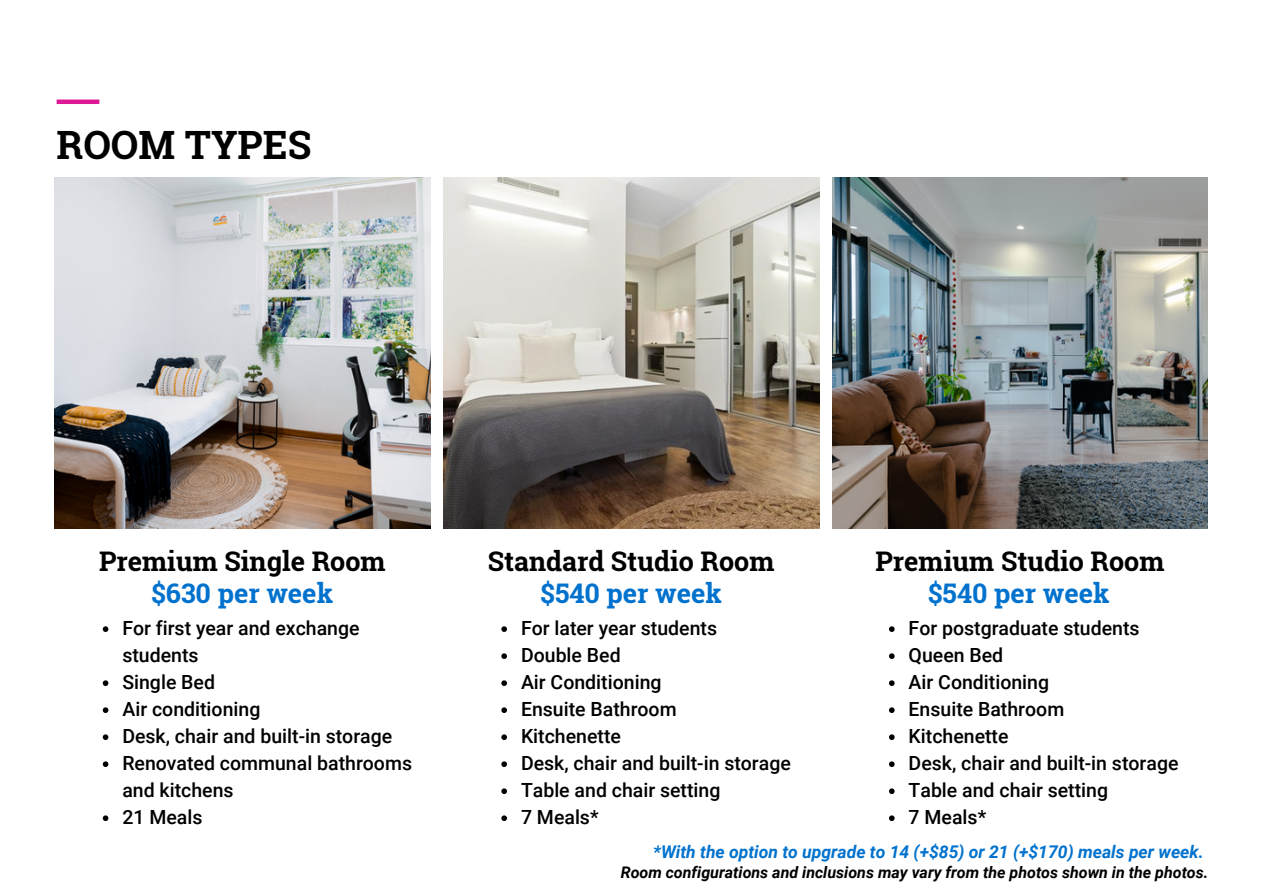
<style>
.page{position:relative;width:1263px;height:894px;background:#fff}
.page>*{position:absolute;margin:0;border:0;box-sizing:border-box;transform-origin:0 0}
.t1{font:700 39px "Roboto Slab";color:#000}
.t2{font:700 27px "Roboto Slab";color:#000}
.t3{font:700 27px "Roboto Slab";color:#0072ce}
.t4{font:500 19.5px/27px "Roboto";color:#000}
.t5{font:italic 700 17.55px "Roboto";color:#0072ce}
.t6{font:italic 700 16.05px "Roboto";color:#000}
</style>
<div class="page">
<div style="left:57px;top:99px;width:42px;height:5px;background:#df1995"></div>
<img style="left:55px;top:177px;width:375px;height:351px">
<img style="left:443px;top:177px;width:376px;height:351px">
<img style="left:832px;top:177px;width:376px;height:351px">
<svg style="left:103px;top:626px;width:5px;height:5px"></svg>
<svg style="left:103px;top:680px;width:5px;height:5px"></svg>
<svg style="left:103px;top:707px;width:5px;height:5px"></svg>
<svg style="left:103px;top:734px;width:5px;height:5px"></svg>
<svg style="left:103px;top:761px;width:5px;height:5px"></svg>
<svg style="left:103px;top:815px;width:5px;height:5px"></svg>
<svg style="left:501px;top:626px;width:6px;height:5px"></svg>
<svg style="left:501px;top:653px;width:6px;height:5px"></svg>
<svg style="left:501px;top:680px;width:6px;height:5px"></svg>
<svg style="left:501px;top:707px;width:6px;height:5px"></svg>
<svg style="left:501px;top:734px;width:6px;height:5px"></svg>
<svg style="left:501px;top:761px;width:6px;height:5px"></svg>
<svg style="left:501px;top:788px;width:6px;height:5px"></svg>
<svg style="left:501px;top:815px;width:6px;height:5px"></svg>
<svg style="left:889px;top:626px;width:6px;height:5px"></svg>
<svg style="left:889px;top:653px;width:6px;height:5px"></svg>
<svg style="left:889px;top:680px;width:6px;height:5px"></svg>
<svg style="left:889px;top:707px;width:6px;height:5px"></svg>
<svg style="left:889px;top:734px;width:6px;height:5px"></svg>
<svg style="left:889px;top:761px;width:6px;height:5px"></svg>
<svg style="left:889px;top:788px;width:6px;height:5px"></svg>
<svg style="left:889px;top:815px;width:6px;height:5px"></svg>
<p class="t1" style="left:57px;top:118px;width:256px">ROOM TYPES</p>
<p class="t2" style="left:99px;top:542px;width:288px">Premium Single Room</p>
<p class="t2" style="left:488px;top:542px;width:288px">Standard Studio Room</p>
<p class="t2" style="left:875px;top:542px;width:291px">Premium Studio Room</p>
<p class="t3" style="left:151px;top:574px;width:183px">$630 per week</p>
<p class="t4" style="left:122px;top:615px;width:239px">For first year and exchange students</p>
<p class="t4" style="left:122px;top:669px;width:94px">Single Bed</p>
<p class="t4" style="left:122px;top:696px;width:140px">Air conditioning</p>
<p class="t4" style="left:122px;top:723px;width:271px">Desk, chair and built-in storage</p>
<p class="t4" style="left:122px;top:750px;width:291px">Renovated communal bathrooms and kitchens</p>
<p class="t4" style="left:122px;top:804px;width:82px">21 Meals</p>
<p class="t3" style="left:540px;top:574px;width:183px">$540 per week</p>
<p class="t4" style="left:521px;top:615px;width:198px">For later year students</p>
<p class="t4" style="left:521px;top:642px;width:101px">Double Bed</p>
<p class="t4" style="left:521px;top:669px;width:142px">Air Conditioning</p>
<p class="t4" style="left:521px;top:696px;width:157px">Ensuite Bathroom</p>
<p class="t4" style="left:521px;top:723px;width:101px">Kitchenette</p>
<p class="t4" style="left:521px;top:750px;width:271px">Desk, chair and built-in storage</p>
<p class="t4" style="left:521px;top:777px;width:201px">Table and chair setting</p>
<p class="t4" style="left:521px;top:804px;width:79px">7 Meals*</p>
<p class="t3" style="left:928px;top:574px;width:183px">$540 per week</p>
<p class="t4" style="left:909px;top:615px;width:232px">For postgraduate students</p>
<p class="t4" style="left:909px;top:642px;width:96px">Queen Bed</p>
<p class="t4" style="left:909px;top:669px;width:142px">Air Conditioning</p>
<p class="t4" style="left:909px;top:696px;width:157px">Ensuite Bathroom</p>
<p class="t4" style="left:909px;top:723px;width:101px">Kitchenette</p>
<p class="t4" style="left:909px;top:750px;width:271px">Desk, chair and built-in storage</p>
<p class="t4" style="left:909px;top:777px;width:201px">Table and chair setting</p>
<p class="t4" style="left:909px;top:804px;width:79px">7 Meals*</p>
<p class="t5" style="left:653px;top:841px;width:552px">*With the option to upgrade to 14 (+$85) or 21 (+$170) meals per week.</p>
<p class="t6" style="left:621px;top:863px;width:589px">Room configurations and inclusions may vary from the photos shown in the photos.</p>
</div>
